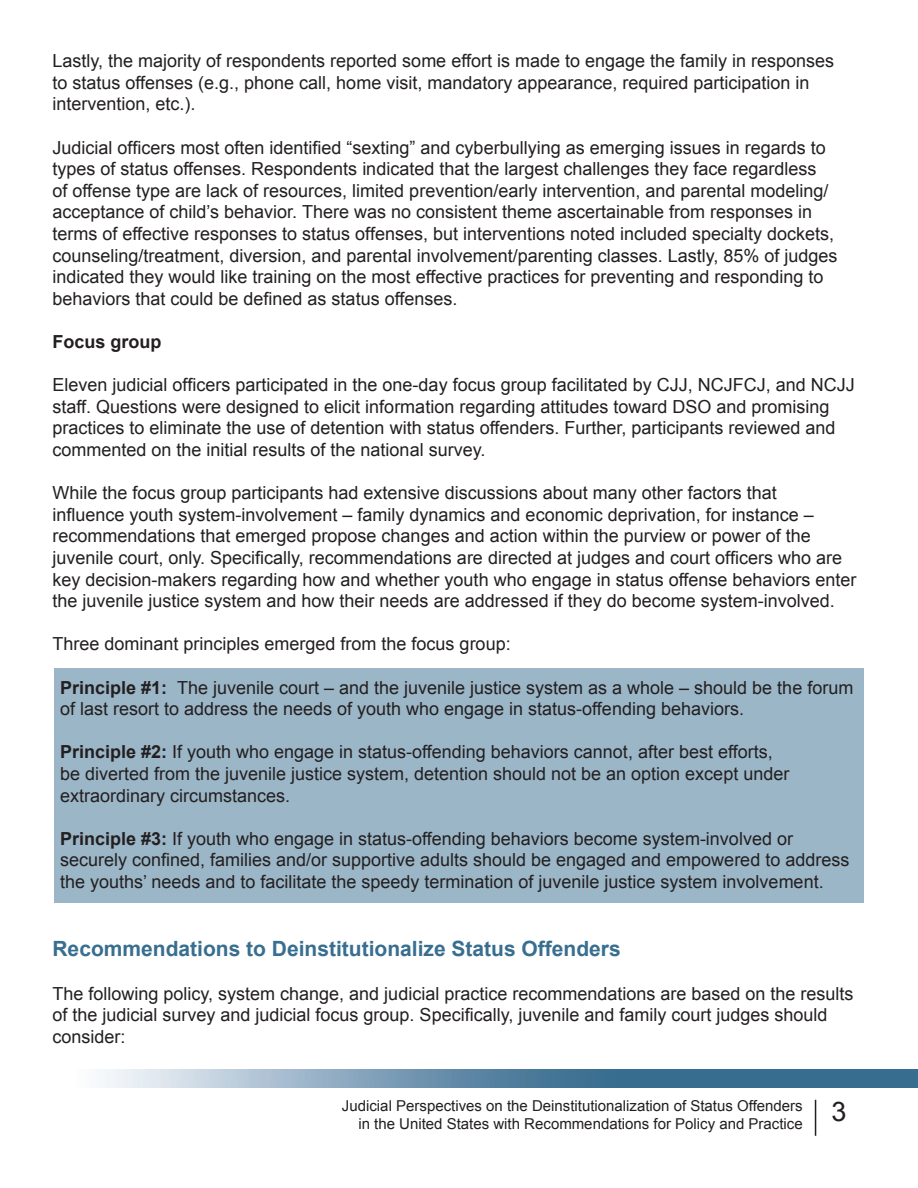
<style>
.page{position:relative;width:918px;height:1188px;background:#fff}
.page>*{position:absolute;margin:0;border:0;box-sizing:border-box;transform-origin:0 0}
.t1{font:700 21px "Arial";color:#386e8f}
.Paragraph_Style_1{font:18px/21.6px "Arial";color:#231f20}
.t2{font:700 18px "Arial";color:#231f20}
.t3{font:15px/18px "Arial";color:#231f20}
.s1{font-weight:700}
</style>
<div class="page">
<hr style="left:815px;top:1100px;width:1px;height:36px;background:#231f20">
<img style="left:103px;top:1069px;width:815px;height:18px">
<p class="Paragraph_Style_1" style="left:52px;top:50px;width:783px">Lastly, the majority of respondents reported some effort is made to engage the family in responses to status offenses (e.g., phone call, home visit, mandatory appearance, required participation in intervention, etc.).</p>
<p class="Paragraph_Style_1" style="left:52px;top:137px;width:787px">Judicial officers most often identified “sexting” and cyberbullying as emerging issues in regards to types of status offenses. Respondents indicated that the largest challenges they face regardless<br>of offense type are lack of resources, limited prevention/early intervention, and parental modeling/ acceptance of child’s behavior. There was no consistent theme ascertainable from responses in terms of effective responses to status offenses, but interventions noted included specialty dockets, counseling/treatment, diversion, and parental involvement/parenting classes. Lastly, 85% of judges indicated they would like training on the most effective practices for preventing and responding to behaviors that could be defined as status offenses.</p>
<p class="t2" style="left:52px;top:330px;width:111px">Focus group</p>
<p class="Paragraph_Style_1" style="left:52px;top:374px;width:804px">Eleven judicial officers participated in the one-day focus group facilitated by CJJ, NCJFCJ, and NCJJ staff. Questions were designed to elicit information regarding attitudes toward DSO and promising practices to eliminate the use of detention with status offenders. Further, participants reviewed and commented on the initial results of the national survey.</p>
<p class="Paragraph_Style_1" style="left:52px;top:482px;width:806px">While the focus group participants had extensive discussions about many other factors that<br>influence youth system-involvement – family dynamics and economic deprivation, for instance – recommendations that emerged propose changes and action within the purview or power of the juvenile court, only. Specifically, recommendations are directed at judges and court officers who are key decision-makers regarding how and whether youth who engage in status offense behaviors enter the juvenile justice system and how their needs are addressed if they do become system-involved.</p>
<p class="Paragraph_Style_1" style="left:52px;top:633px;width:460px">Three dominant principles emerged from the focus group:</p>
<p class="Paragraph_Style_1" style="left:60px;top:677px;width:795px"><span class="s1">Principle #1:</span> The juvenile court – and the juvenile justice system as a whole – should be the forum of last resort to address the needs of youth who engage in status-offending behaviors.</p>
<p class="Paragraph_Style_1" style="left:60px;top:741px;width:731px"><span class="s1">Principle #2:</span> If youth who engage in status-offending behaviors cannot, after best efforts, be diverted from the juvenile justice system, detention should not be an option except under extraordinary circumstances.</p>
<p class="Paragraph_Style_1" style="left:60px;top:828px;width:791px"><span class="s1">Principle #3:</span> If youth who engage in status-offending behaviors become system-involved or securely confined, families and/or supportive adults should be engaged and empowered to address the youths’ needs and to facilitate the speedy termination of juvenile justice system involvement.</p>
<p class="t1" style="left:52px;top:935px;width:570px">Recommendations to Deinstitutionalize Status Offenders</p>
<p class="Paragraph_Style_1" style="left:52px;top:983px;width:803px">The following policy, system change, and judicial practice recommendations are based on the results of the judicial survey and judicial focus group. Specifically, juvenile and family court judges should consider:</p>
<p class="t3" style="left:358px;top:1097px;width:490px;text-indent:-16px">Judicial Perspectives on the Deinstitutionalization of Status Offenders<br>in the United States with Recommendations for Policy and Practice <sup>3</sup></p>
</div>
